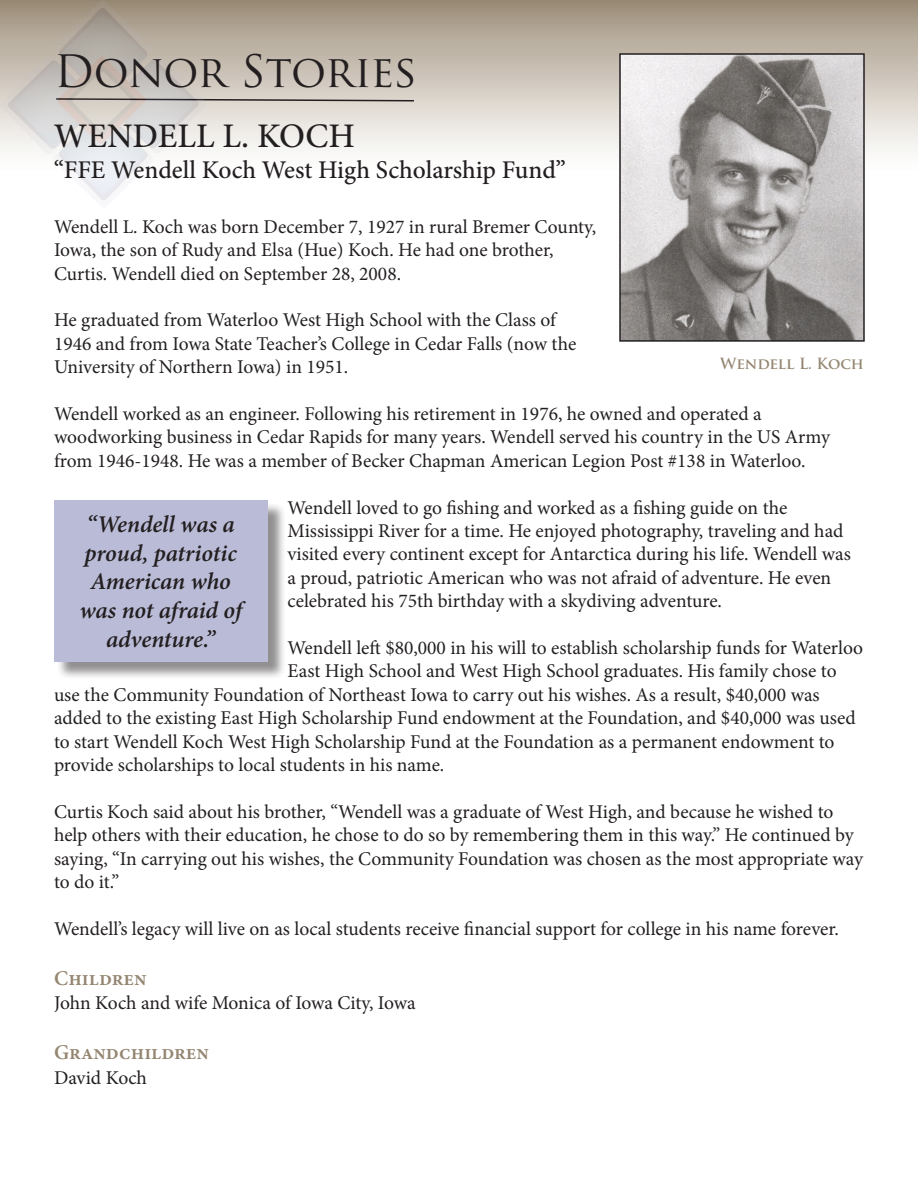
<style>
.page{position:relative;width:918px;height:1188px;background:#fff}
.page>*{position:absolute;margin:0;border:0;box-sizing:border-box;transform-origin:0 0}
.t1{font:43.5px "Trajan Pro";letter-spacing:-.015em;color:#231f20}
.t2{font:500 34.5px "Minion Pro";color:#231f20}
.t3{font:500 25.5px "Minion Pro";letter-spacing:-.005em;color:#231f20}
.t4{font:italic 600 24px/28.8px "Minion Pro";letter-spacing:-.005em;color:#231f20;text-align:center}
.t5{font:600 21px "Minion Pro";color:#948671}
.t6{font:19.5px/23.4px "Minion Pro";letter-spacing:-.005em;color:#231f20}
.t7{font:700 15px "Trajan Pro";color:#948671}
</style>
<div class="page">
<div style="left:0;top:0;width:918px;height:176px;background:linear-gradient(to bottom,#9f907c,#fff)"></div>
<svg style="left:0;top:0;width:415px;height:201px"></svg>
<div style="left:56px;top:502px;width:230px;height:178px;background:#231f20;opacity:.5"></div>
<div style="left:54px;top:500px;width:213px;height:161px;background:#babbd7"></div>
<img style="left:622px;top:56px;width:240px;height:283px">
<div style="left:619px;top:53px;width:246px;height:289px;border:2px solid #231f20"></div>
<p class="t1" style="left:54px;top:43px;width:365px">Donor Stories</p>
<p class="t2" style="left:54px;top:113px;width:303px">WENDELL L. KOCH</p>
<p class="t3" style="left:54px;top:152px;width:514px">“FFE Wendell Koch West High Scholarship Fund”</p>
<p class="t6" style="left:54px;top:215px;width:544px">Wendell L. Koch was born December 7, 1927 in rural Bremer County,<br>Iowa, the son of Rudy and Elsa (Hue) Koch. He had one brother,<br>Curtis. Wendell died on September 28, 2008.</p>
<p class="t6" style="left:54px;top:309px;width:524px">He graduated from Waterloo West High School with the Class of<br>1946 and from Iowa State Teacher’s College in Cedar Falls (now the<br>University of Northern Iowa) in 1951.</p>
<p class="t6" style="left:54px;top:402px;width:778px">Wendell worked as an engineer. Following his retirement in 1976, he owned and operated a woodworking business in Cedar Rapids for many years. Wendell served his country in the US Army from 1946-1948. He was a member of Becker Chapman American Legion Post #138 in Waterloo.</p>
<p class="t6" style="left:288px;top:496px;width:565px">Wendell loved to go fishing and worked as a fishing guide on the Mississippi River for a time. He enjoyed photography, traveling and had visited every continent except for Antarctica during his life. Wendell was a proud, patriotic American who was not afraid of adventure. He even celebrated his 75th birthday with a skydiving adventure.</p>
<p class="t6" style="left:288px;top:636px;width:577px">Wendell left $80,000 in his will to establish scholarship funds for Waterloo</p>
<p class="t6" style="left:288px;top:660px;width:551px">East High School and West High School graduates. His family chose to</p>
<p class="t6" style="left:54px;top:683px;width:767px">use the Community Foundation of Northeast Iowa to carry out his wishes. As a result, $40,000 was</p>
<p class="t6" style="left:54px;top:706px;width:803px">added to the existing East High Scholarship Fund endowment at the Foundation, and $40,000 was used</p>
<p class="t6" style="left:54px;top:730px;width:782px">to start Wendell Koch West High Scholarship Fund at the Foundation as a permanent endowment to</p>
<p class="t6" style="left:54px;top:753px;width:392px">provide scholarships to local students in his name.</p>
<p class="t6" style="left:54px;top:800px;width:811px">Curtis Koch said about his brother, “Wendell was a graduate of West High, and because he wished to help others with their education, he chose to do so by remembering them in this way.” He continued by saying, “In carrying out his wishes, the Community Foundation was chosen as the most appropriate way to do it.”</p>
<p class="t6" style="left:54px;top:917px;width:787px">Wendell’s legacy will live on as local students receive financial support for college in his name forever.</p>
<p class="t5" style="left:54px;top:964px;width:94px">Children</p>
<p class="t6" style="left:54px;top:991px;width:363px">John Koch and wife Monica of Iowa City, Iowa</p>
<p class="t5" style="left:54px;top:1038px;width:156px">Grandchildren</p>
<p class="t6" style="left:54px;top:1066px;width:95px">David Koch</p>
<p class="t7" style="left:720px;top:354px;width:145px">Wendell L. Koch</p>
<p class="t4" style="left:79px;top:509px;width:164px">“Wendell was a proud, patriotic<br>American who was not afraid of adventure.”</p>
</div>
